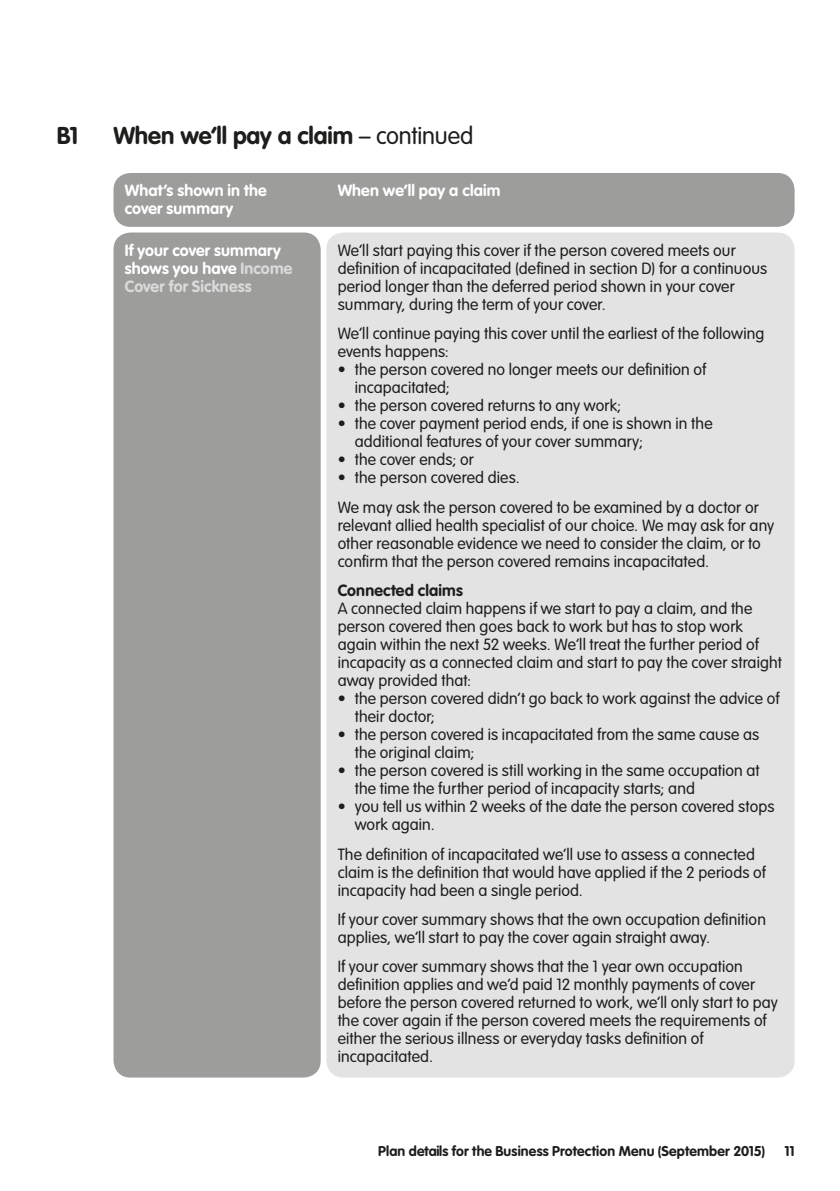
<style>
.page{position:relative;width:840px;height:1191px;background:#fff}
.page>*{position:absolute;margin:0;border:0;box-sizing:border-box;transform-origin:0 0}
.t1{font:700 24px "VAG Rounded LT";letter-spacing:-.005em;color:#1d1d1b}
.t2{font:300 16px/18px "VAG Rounded LT";letter-spacing:.01em;color:#1d1d1b}
.t3{font:700 16px/18px "VAG Rounded LT";letter-spacing:.005em;color:#fff}
.t4{font:700 16px "VAG Rounded LT";letter-spacing:.01em;color:#1d1d1b}
.t5{font:700 14px "VAG Rounded LT";letter-spacing:.01em;color:#1d1d1b}
.s1{font-weight:300}
.s2{color:#dadada}
</style>
<div class="page">
<div style="left:113px;top:173px;width:681px;height:54px;background:#9d9d9c;border-radius:17px"></div>
<div style="left:326px;top:232px;width:468px;height:845px;background:#e3e3e3;border-radius:17px"></div>
<div style="left:113px;top:232px;width:207px;height:845px;background:#9d9d9c;border-radius:17px"></div>
<h1 class="t1" style="left:57px;top:122px;width:23px">B1</h1>
<h1 class="t1" style="left:113px;top:122px;width:361px">When we’ll pay a claim <span class="s1">– continued</span></h1>
<p class="t3" style="left:125px;top:182px;width:143px">What’s shown in the cover summary</p>
<p class="t3" style="left:337px;top:182px;width:164px">When we’ll pay a claim</p>
<p class="t3" style="left:125px;top:242px;width:169px">If your cover summary shows you have <span class="s2">Income<br>Cover for Sickness</span></p>
<p class="t2" style="left:337px;top:242px;width:430px">We’ll start paying this cover if the person covered meets our definition of incapacitated (defined in section D) for a continuous period longer than the deferred period shown in your cover summary, during the term of your cover.</p>
<p class="t2" style="left:337px;top:325px;width:428px">We’ll continue paying this cover until the earliest of the following events happens:</p>
<p class="t2" style="left:354px;top:361px;width:353px;text-indent:-17px">• the person covered no longer meets our definition of incapacitated;</p>
<p class="t2" style="left:337px;top:397px;width:285px">• the person covered returns to any work;</p>
<p class="t2" style="left:354px;top:415px;width:359px;text-indent:-17px">• the cover payment period ends, if one is shown in the additional features of your cover summary;</p>
<p class="t2" style="left:337px;top:451px;width:138px">• the cover ends; or</p>
<p class="t2" style="left:337px;top:464px;width:422px;line-height:29.4px">• the person covered dies.<br>We may ask the person covered to be examined by a doctor or</p>
<p class="t2" style="left:337px;top:517px;width:438px">relevant allied health specialist of our choice. We may ask for any other reasonable evidence we need to consider the claim, or to confirm that the person covered remains incapacitated.</p>
<p class="t4" style="left:337px;top:581px;width:127px">Connected claims</p>
<p class="t2" style="left:337px;top:600px;width:445px">A connected claim happens if we start to pay a claim, and the person covered then goes back to work but has to stop work again within the next 52 weeks. We’ll treat the further period of incapacity as a connected claim and start to pay the cover straight away provided that:</p>
<p class="t2" style="left:354px;top:690px;width:426px;text-indent:-17px">• the person covered didn’t go back to work against the advice of their doctor;</p>
<p class="t2" style="left:354px;top:726px;width:406px;text-indent:-17px">• the person covered is incapacitated from the same cause as the original claim;</p>
<p class="t2" style="left:354px;top:762px;width:406px;text-indent:-17px">• the person covered is still working in the same occupation at the time the further period of incapacity starts; and</p>
<p class="t2" style="left:354px;top:798px;width:421px;text-indent:-17px">• you tell us within 2 weeks of the date the person covered stops work again.</p>
<p class="t2" style="left:337px;top:845px;width:429px">The definition of incapacitated we’ll use to assess a connected claim is the definition that would have applied if the 2 periods of incapacity had been a single period.</p>
<p class="t2" style="left:337px;top:911px;width:429px">If your cover summary shows that the own occupation definition applies, we’ll start to pay the cover again straight away.</p>
<p class="t2" style="left:337px;top:958px;width:441px">If your cover summary shows that the 1 year own occupation definition applies and we’d paid 12 monthly payments of cover before the person covered returned to work, we’ll only start to pay the cover again if the person covered meets the requirements of either the serious illness or everyday tasks definition of incapacitated.</p>
<p class="t5" style="left:378px;top:1143px;width:388px">Plan details for the Business Protection Menu (September 2015)</p>
<p class="t5" style="left:784px;top:1143px;width:12px">11</p>
</div>
